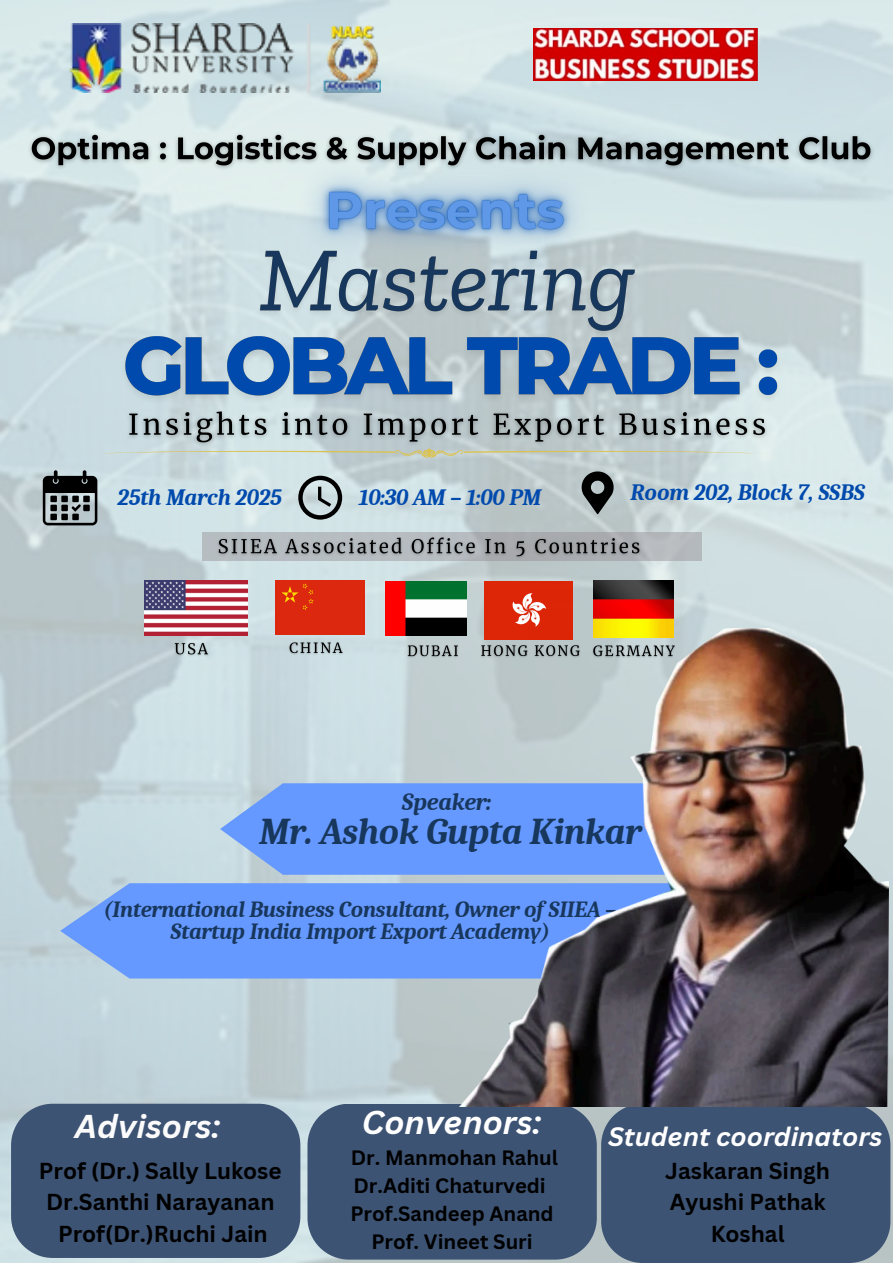
<style>
.page{position:relative;width:893px;height:1263px;background:#fff}
.page>*{position:absolute;margin:0;border:0;box-sizing:border-box;transform-origin:0 0}
.t1{font:italic 700 36.75px "Caladea";letter-spacing:-.01em;color:#18375d}
.t2{font:italic 700 32.17px "Canva Sans";color:#fff}
.t3{font:italic 700 32.17px "Canva Sans";color:#fbfbfb}
.t4{font:italic 700 25.95px "Canva Sans";color:#fff}
.t5{font:italic 700 24px "Caladea";letter-spacing:-.01em;color:#18375d}
.t6{font:italic 700 22.73px "Caladea";letter-spacing:-.01em;color:#004aad}
.t7{font:700 22.5px "Canva Sans";color:#000}
.t8{font:italic 700 22.5px/22.5px "Caladea";letter-spacing:-.01em;color:#18375d;text-align:center}
.t9{font:700 20.25px "Canva Sans";color:#000}
</style>
<div class="page">
<img style="left:0;top:0;width:893px;height:1263px">
<div style="left:11px;top:1104px;width:289px;height:154px;background:#3d5374"></div>
<div style="left:307px;top:1104px;width:290px;height:155px;background:#3d5374"></div>
<div style="left:601px;top:1104px;width:289px;height:159px;background:#3d5374"></div>
<img style="left:534px;top:28px;width:224px;height:52px">
<svg style="left:581px;top:471px;width:32px;height:43px"></svg>
<svg style="left:89px;top:448px;width:680px;height:11px;background:#cad4c9"></svg>
<img style="left:116px;top:315px;width:670px;height:99px">
<svg style="left:298px;top:476px;width:44px;height:44px;background:#8d989a"></svg>
<svg style="left:43px;top:470px;width:54px;height:55px;background:#585e60"></svg>
<svg style="left:220px;top:783px;width:226px;height:92px;background:#73a2fa"></svg>
<svg style="left:60px;top:883px;width:386px;height:95px;background:#6e9efb"></svg>
<img style="left:446px;top:628px;width:442px;height:479px">
<div style="left:202px;top:533px;width:499px;height:28px;background:#b6bcbf"></div>
<img style="left:214px;top:534px;width:430px;height:28px">
<img style="left:144px;top:581px;width:104px;height:54px">
<div style="left:275px;top:581px;width:90px;height:54px;background:#dc280f"></div>
<img style="left:386px;top:581px;width:81px;height:54px">
<img style="left:485px;top:581px;width:87px;height:58px">
<img style="left:594px;top:581px;width:79px;height:57px">
<img style="left:171px;top:638px;width:44px;height:21px">
<img style="left:285px;top:638px;width:64px;height:20px">
<img style="left:404px;top:642px;width:58px;height:19px">
<img style="left:477px;top:642px;width:106px;height:19px">
<img style="left:590px;top:642px;width:88px;height:19px">
<img style="left:70px;top:23px;width:310px;height:70px">
<img style="left:121px;top:404px;width:651px;height:47px">
<img style="left:253px;top:225px;width:389px;height:118px">
<img style="left:25px;top:129px;width:855px;height:46px">
<img style="left:271px;top:125px;width:362px;height:172px">
<p class="t6" style="left:118px;top:484px;width:166px">25th March 2025</p>
<p class="t6" style="left:359px;top:484px;width:184px">10:30 AM – 1:00 PM</p>
<p class="t6" style="left:630px;top:480px;width:236px">Room 202, Block 7, SSBS</p>
<p class="t5" style="left:402px;top:788px;width:91px">Speaker:</p>
<p class="t1" style="left:259px;top:811px;width:384px">Mr. Ashok Gupta Kinkar</p>
<p class="t8" style="left:104px;top:898px;width:514px">(International Business Consultant, Owner of SIIEA –<br>Startup India Import Export Academy)</p>
<p class="t3" style="left:75px;top:1104px;width:147px">Advisors:</p>
<p class="t7" style="left:39px;top:1155px;width:244px">Prof (Dr.) Sally Lukose</p>
<p class="t7" style="left:46px;top:1186px;width:230px">Dr.Santhi Narayanan</p>
<p class="t7" style="left:58px;top:1218px;width:211px">Prof(Dr.)Ruchi Jain</p>
<p class="t2" style="left:362px;top:1099px;width:181px">Convenors:</p>
<p class="t9" style="left:351px;top:1143px;width:209px">Dr. Manmohan Rahul</p>
<p class="t9" style="left:353px;top:1171px;width:194px">Dr.Aditi Chaturvedi</p>
<p class="t9" style="left:350px;top:1199px;width:205px">Prof.Sandeep Anand</p>
<p class="t9" style="left:371px;top:1227px;width:163px">Prof. Vineet Suri</p>
<p class="t4" style="left:608px;top:1118px;width:276px">Student coordinators</p>
<p class="t7" style="left:665px;top:1155px;width:166px">Jaskaran Singh</p>
<p class="t7" style="left:670px;top:1186px;width:157px">Ayushi Pathak</p>
<h4 class="t7" style="left:710px;top:1218px;width:75px">Koshal</h4>
</div>
